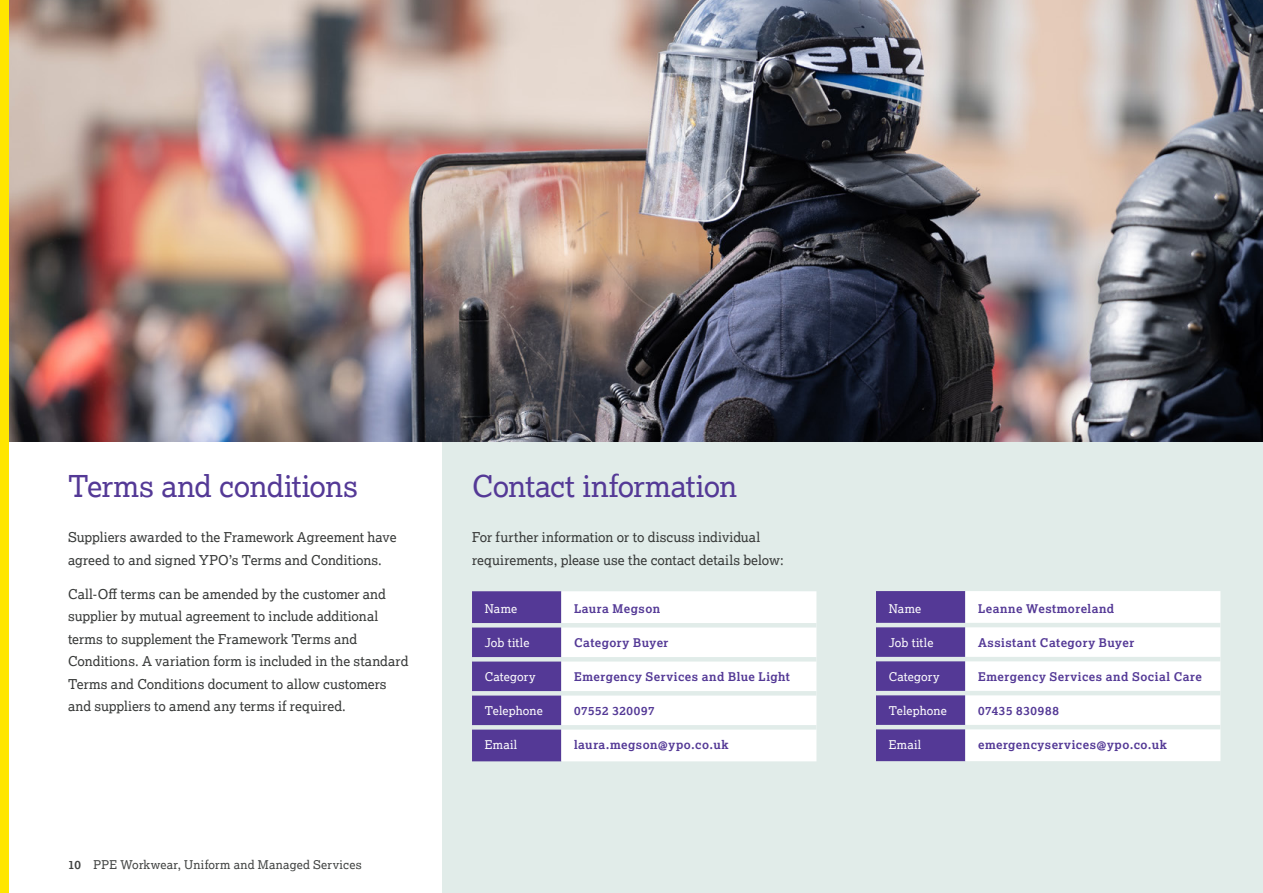
<style>
.page{position:relative;width:1263px;height:893px;background:#fff}
.page>*{position:absolute;margin:0;border:0;box-sizing:border-box;transform-origin:0 0}
.t1{font:30px "Lexia";letter-spacing:-.02em;color:#543996}
.t2{font:13.5px/22.5px "Lexia";color:#363837}
.t3{font:700 12px "Lexia";letter-spacing:.04em;color:#543996}
.t4{font:12px "Lexia";letter-spacing:.01em;color:#fff}
.t5{font:12px "Lexia";letter-spacing:.02em;color:#404241}
.s1{font-weight:700}
</style>
<div class="page">
<div style="left:442px;top:441px;width:821px;height:452px;background:#e1ece9"></div>
<svg style="left:876px;top:591px;width:344px;height:170px;background:#d2cce3"></svg>
<hr style="left:876px;top:623px;width:89px;height:4px;background:#e1ece9">
<hr style="left:965px;top:623px;width:255px;height:4px;background:#e1ece9">
<hr style="left:876px;top:657px;width:89px;height:4px;background:#e1ece9">
<hr style="left:965px;top:657px;width:255px;height:4px;background:#e1ece9">
<hr style="left:876px;top:691px;width:89px;height:4px;background:#e1ece9">
<hr style="left:965px;top:691px;width:255px;height:4px;background:#e1ece9">
<hr style="left:876px;top:725px;width:89px;height:4px;background:#e1ece9">
<hr style="left:965px;top:725px;width:255px;height:4px;background:#e1ece9">
<svg style="left:472px;top:591px;width:344px;height:170px;background:#d1cae2"></svg>
<hr style="left:472px;top:623px;width:89px;height:4px;background:#e1ece9">
<hr style="left:561px;top:623px;width:255px;height:4px;background:#e1ece9">
<div style="left:472px;top:657px;width:89px;height:5px;background:#e1ece9"></div>
<div style="left:561px;top:657px;width:255px;height:5px;background:#e1ece9"></div>
<div style="left:472px;top:691px;width:89px;height:5px;background:#e1ece9"></div>
<div style="left:561px;top:691px;width:255px;height:5px;background:#e1ece9"></div>
<div style="left:472px;top:725px;width:89px;height:5px;background:#e1ece9"></div>
<div style="left:561px;top:725px;width:255px;height:5px;background:#e1ece9"></div>
<img style="left:9px;top:0;width:1254px;height:441px">
<div style="left:0;top:0;width:9px;height:893px;background:#ffe600"></div>
<h1 class="t1" style="left:68px;top:468px;width:291px">Terms and conditions</h1>
<p class="t2" style="left:68px;top:526px;width:330px">Suppliers awarded to the Framework Agreement have agreed to and signed YPO’s Terms and Conditions.</p>
<p class="t2" style="left:68px;top:582px;width:342px">Call-Off terms can be amended by the customer and supplier by mutual agreement to include additional terms to supplement the Framework Terms and Conditions. A variation form is included in the standard Terms and Conditions document to allow customers and suppliers to amend any terms if required.</p>
<p class="t5" style="left:68px;top:857px;width:295px"><span class="s1">10</span> PPE Workwear, Uniform and Managed Services</p>
<h1 class="t1" style="left:472px;top:468px;width:267px">Contact information</h1>
<p class="t2" style="left:472px;top:526px;width:313px">For further information or to discuss individual requirements, please use the contact details below:</p>
<p class="t4" style="left:485px;top:601px;width:34px">Name</p>
<p class="t3" style="left:574px;top:601px;width:88px">Laura Megson</p>
<p class="t4" style="left:485px;top:635px;width:46px">Job title</p>
<p class="t3" style="left:574px;top:635px;width:96px">Category Buyer</p>
<p class="t4" style="left:485px;top:669px;width:52px">Category</p>
<p class="t3" style="left:574px;top:669px;width:217px">Emergency Services and Blue Light</p>
<p class="t4" style="left:485px;top:703px;width:59px">Telephone</p>
<p class="t3" style="left:574px;top:703px;width:82px">07552 320097</p>
<p class="t4" style="left:485px;top:737px;width:34px">Email</p>
<p class="t3" style="left:574px;top:737px;width:156px">laura.megson@ypo.co.uk</p>
<p class="t4" style="left:889px;top:601px;width:34px">Name</p>
<p class="t3" style="left:978px;top:601px;width:138px">Leanne Westmoreland</p>
<p class="t4" style="left:889px;top:635px;width:46px">Job title</p>
<p class="t3" style="left:978px;top:635px;width:158px">Assistant Category Buyer</p>
<p class="t4" style="left:889px;top:669px;width:52px">Category</p>
<p class="t3" style="left:978px;top:669px;width:225px">Emergency Services and Social Care</p>
<p class="t4" style="left:889px;top:703px;width:59px">Telephone</p>
<p class="t3" style="left:978px;top:703px;width:82px">07435 830988</p>
<p class="t4" style="left:889px;top:737px;width:34px">Email</p>
<p class="t3" style="left:978px;top:737px;width:190px">emergencyservices@ypo.co.uk</p>
</div>
